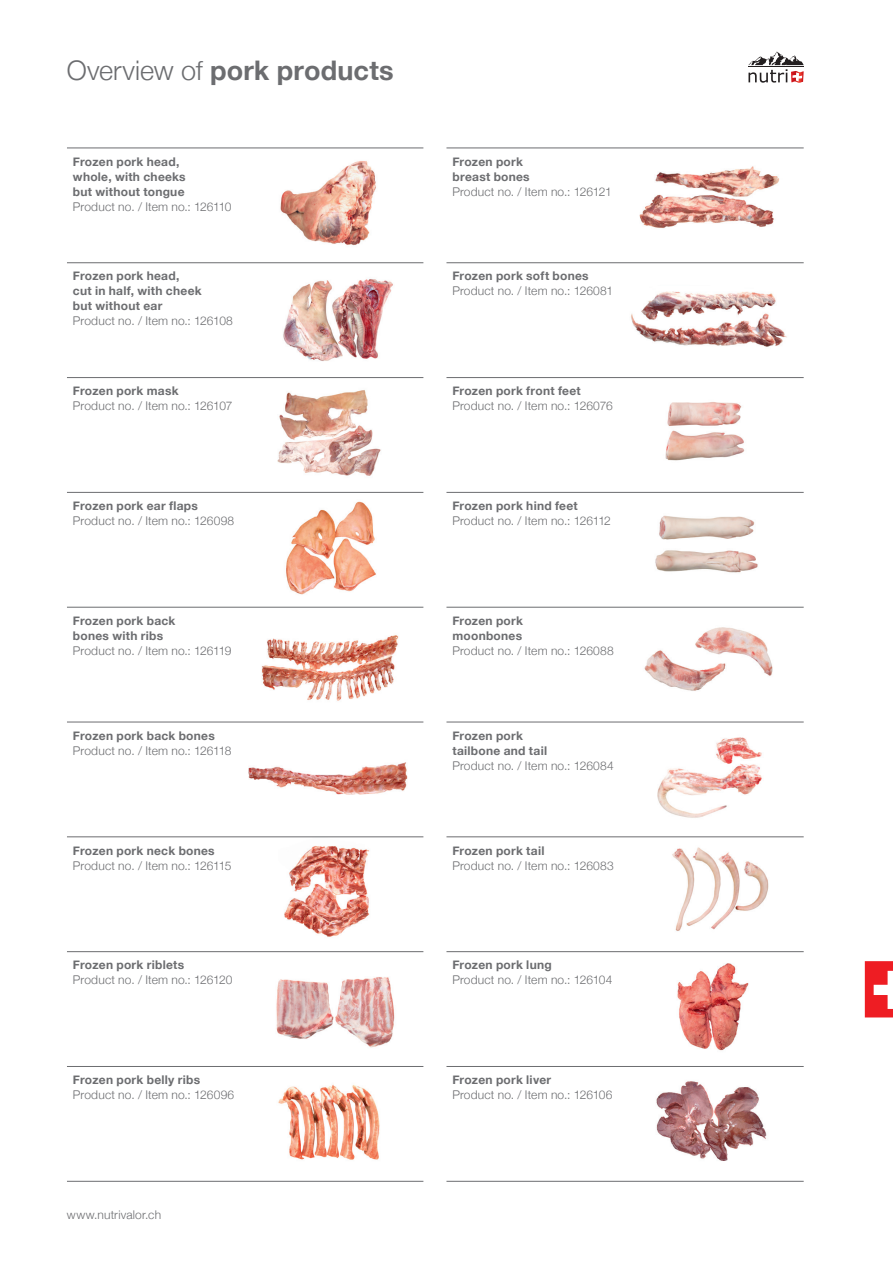
<style>
.page{position:relative;width:893px;height:1263px;background:#fff}
.page>*{position:absolute;margin:0;border:0;box-sizing:border-box;transform-origin:0 0}
.t1{font:700 27px "Helvetica Neue";letter-spacing:.005em;color:#6c6d70}
.t2{font:300 12px "Helvetica Neue";letter-spacing:.015em;color:#6c6d70}
.t3{font:700 12px/15px "Helvetica Neue";letter-spacing:.02em;color:#6c6d70}
.s1{font-weight:300}
</style>
<div class="page">
<img style="left:278px;top:1084px;width:102px;height:76px">
<img style="left:613px;top:378px;width:189px;height:83px">
<img style="left:655px;top:515px;width:103px;height:58px">
<img style="left:283px;top:279px;width:110px;height:82px">
<img style="left:639px;top:166px;width:141px;height:62px">
<img style="left:277px;top:390px;width:104px;height:86px">
<img style="left:249px;top:762px;width:158px;height:33px">
<img style="left:278px;top:837px;width:100px;height:100px">
<img style="left:672px;top:847px;width:97px;height:84px">
<img style="left:657px;top:737px;width:105px;height:81px">
<img style="left:234px;top:952px;width:189px;height:96px">
<img style="left:286px;top:501px;width:90px;height:94px">
<img style="left:280px;top:161px;width:96px;height:85px">
<img style="left:631px;top:291px;width:156px;height:56px">
<img style="left:644px;top:627px;width:129px;height:64px">
<img style="left:677px;top:963px;width:72px;height:88px">
<img style="left:656px;top:1081px;width:111px;height:80px">
<img style="left:261px;top:635px;width:138px;height:66px">
<svg style="left:865px;top:961px;width:28px;height:56px"></svg>
<svg style="left:748px;top:52px;width:56px;height:31px"></svg>
<hr style="left:67px;top:148px;width:356px;height:1px;background:#6c6d70">
<hr style="left:446px;top:148px;width:358px;height:1px;background:#6c6d70">
<hr style="left:67px;top:262px;width:356px;height:1px;background:#6c6d70">
<hr style="left:446px;top:262px;width:358px;height:1px;background:#6c6d70">
<hr style="left:67px;top:492px;width:356px;height:1px;background:#6c6d70">
<hr style="left:446px;top:492px;width:358px;height:1px;background:#6c6d70">
<hr style="left:67px;top:607px;width:356px;height:1px;background:#6c6d70">
<hr style="left:446px;top:607px;width:358px;height:1px;background:#6c6d70">
<hr style="left:67px;top:722px;width:356px;height:1px;background:#6c6d70">
<hr style="left:446px;top:722px;width:358px;height:1px;background:#6c6d70">
<hr style="left:67px;top:836px;width:356px;height:1px;background:#6c6d70">
<hr style="left:446px;top:836px;width:358px;height:1px;background:#6c6d70">
<hr style="left:446px;top:951px;width:358px;height:1px;background:#6c6d70">
<hr style="left:446px;top:1066px;width:358px;height:1px;background:#6c6d70">
<hr style="left:67px;top:377px;width:356px;height:1px;background:#6c6d70">
<hr style="left:67px;top:1181px;width:356px;height:1px;background:#6c6d70">
<hr style="left:446px;top:377px;width:358px;height:1px;background:#6c6d70">
<hr style="left:446px;top:1181px;width:358px;height:1px;background:#6c6d70">
<hr style="left:67px;top:951px;width:356px;height:1px;background:#6c6d70">
<hr style="left:67px;top:1066px;width:356px;height:1px;background:#6c6d70">
<h1 class="t1" style="left:67px;top:49px;width:328px"><span class="s1">Overview of</span> pork products</h1>
<p class="t3" style="left:73px;top:154px;width:114px">Frozen pork head, whole, with cheeks but without tongue</p>
<p class="t2" style="left:73px;top:197px;width:160px">Product no. / Item no.: 126110</p>
<p class="t3" style="left:452px;top:154px;width:79px">Frozen pork breast bones</p>
<p class="t2" style="left:452px;top:182px;width:161px">Product no. / Item no.: 126121</p>
<p class="t3" style="left:73px;top:269px;width:130px">Frozen pork head,<br>cut in half, with cheek but without ear</p>
<p class="t2" style="left:73px;top:311px;width:161px">Product no. / Item no.: 126108</p>
<p class="t3" style="left:452px;top:269px;width:138px">Frozen pork soft bones</p>
<p class="t2" style="left:452px;top:281px;width:162px">Product no. / Item no.: 126081</p>
<p class="t3" style="left:73px;top:384px;width:107px">Frozen pork mask</p>
<p class="t2" style="left:73px;top:396px;width:161px">Product no. / Item no.: 126107</p>
<p class="t3" style="left:452px;top:384px;width:130px">Frozen pork front feet</p>
<p class="t2" style="left:452px;top:396px;width:162px">Product no. / Item no.: 126076</p>
<p class="t3" style="left:73px;top:499px;width:126px">Frozen pork ear flaps</p>
<p class="t2" style="left:73px;top:511px;width:163px">Product no. / Item no.: 126098</p>
<p class="t3" style="left:452px;top:499px;width:127px">Frozen pork hind feet</p>
<p class="t2" style="left:452px;top:511px;width:160px">Product no. / Item no.: 126112</p>
<p class="t3" style="left:73px;top:613px;width:104px">Frozen pork back bones with ribs</p>
<p class="t2" style="left:73px;top:641px;width:160px">Product no. / Item no.: 126119</p>
<p class="t3" style="left:452px;top:613px;width:72px">Frozen pork moonbones</p>
<p class="t2" style="left:452px;top:641px;width:163px">Product no. / Item no.: 126088</p>
<p class="t3" style="left:73px;top:728px;width:143px">Frozen pork back bones</p>
<p class="t2" style="left:73px;top:741px;width:160px">Product no. / Item no.: 126118</p>
<p class="t3" style="left:452px;top:728px;width:96px">Frozen pork tailbone and tail</p>
<p class="t2" style="left:452px;top:756px;width:163px">Product no. / Item no.: 126084</p>
<p class="t3" style="left:73px;top:843px;width:143px">Frozen pork neck bones</p>
<p class="t2" style="left:73px;top:855px;width:160px">Product no. / Item no.: 126115</p>
<p class="t3" style="left:452px;top:843px;width:93px">Frozen pork tail</p>
<p class="t2" style="left:452px;top:855px;width:163px">Product no. / Item no.: 126083</p>
<p class="t3" style="left:73px;top:958px;width:113px">Frozen pork riblets</p>
<p class="t2" style="left:73px;top:970px;width:161px">Product no. / Item no.: 126120</p>
<p class="t3" style="left:452px;top:958px;width:101px">Frozen pork lung</p>
<p class="t2" style="left:452px;top:970px;width:161px">Product no. / Item no.: 126104</p>
<p class="t3" style="left:73px;top:1073px;width:129px">Frozen pork belly ribs</p>
<p class="t2" style="left:73px;top:1085px;width:163px">Product no. / Item no.: 126096</p>
<p class="t3" style="left:452px;top:1073px;width:100px">Frozen pork liver</p>
<p class="t2" style="left:452px;top:1085px;width:162px">Product no. / Item no.: 126106</p>
<p class="t2" style="left:67px;top:1205px;width:96px">www.nutrivalor.ch</p>
</div>
